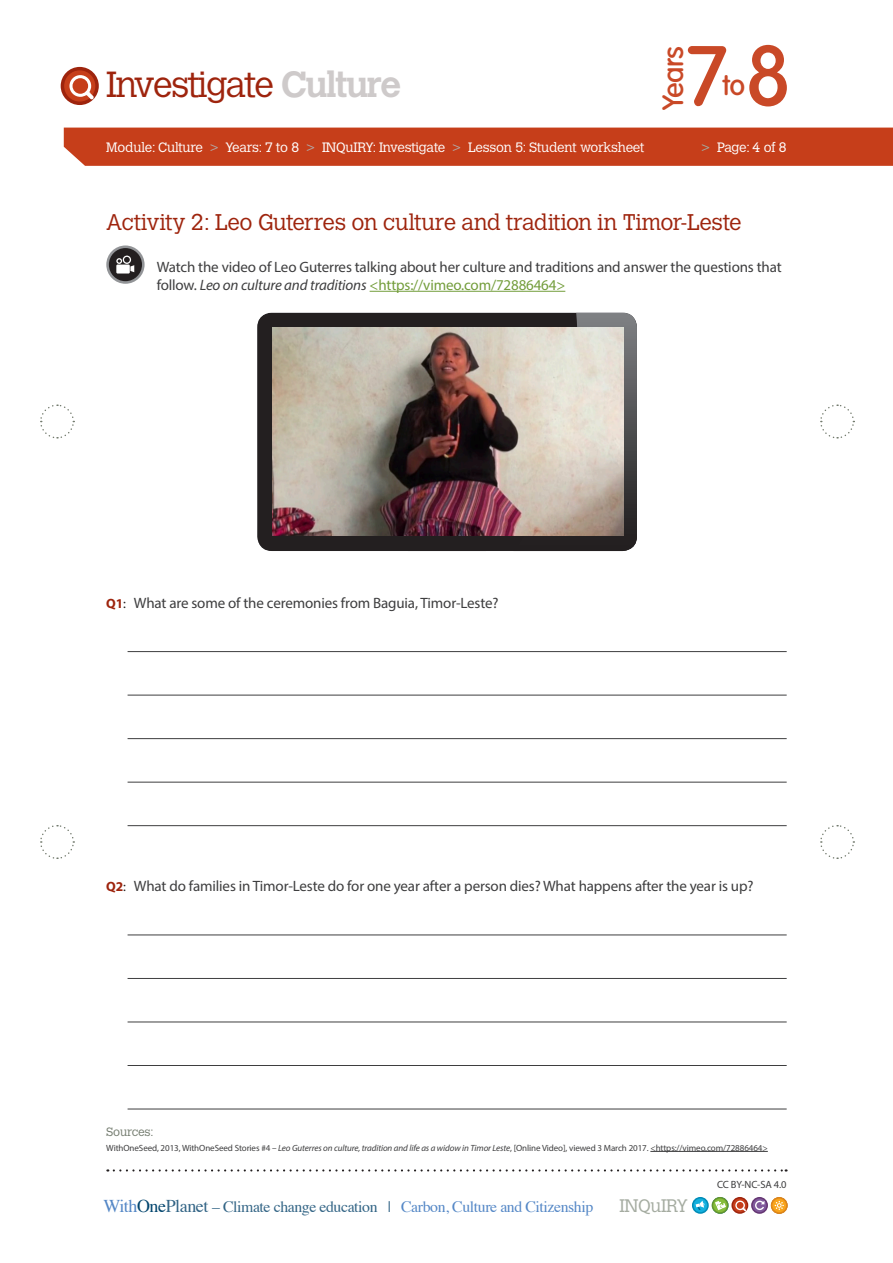
<style>
.page{position:relative;width:893px;height:1263px;background:#fff}
.page>*{position:absolute;margin:0;border:0;box-sizing:border-box;transform-origin:0 0}
.t1{font:500 82.35px "Volkswagen";color:#c94927}
.t2{font:300 36px "Calvert";letter-spacing:-.04em;color:#9e240d}
.t3{font:500 28.5px "Volkswagen";letter-spacing:-.02em;color:#c94927}
.C_head__Investigate{font:300 22.5px "Calvert";letter-spacing:-.02em;color:#9e240d}
.t4{font:300 18px "Calvert";letter-spacing:-.02em;color:#a5aca1}
.t5{font:15.75px "Times";letter-spacing:-.025em;color:#5487c6}
.Body_text__main{font:15px/18px "Myriad Pro";letter-spacing:-.01em;color:#3e3e3f}
.t6{font:300 13.5px "Calvert";letter-spacing:-.015em;color:#fff}
.Source_head{font:300 12px "Calvert";letter-spacing:-.02em;color:#737b6e}
.t7{font:10.5px "Myriad Pro";letter-spacing:-.02em;color:#3e3e3f}
.Source_references{font:9px "Myriad Pro";letter-spacing:-.01em;color:#3e3e3f}
.s1{font-weight:700;color:#cecaca}
.s2{color:#b1abaa}
.s3{color:#9fb1a7}
.s4{font-style:italic}
.s5{color:#739d3b}
.s6{font-weight:700;font-size:13.5px;color:#9e240d}
.s7{font-size:13.5px;color:#231f20}
.s8{font-size:18px}
.s9{font-size:18px;color:#00446d}
.s10{font-size:18px;color:#326485}
.s11{color:#326485}
</style>
<div class="page">
<svg style="left:40px;top:404px;width:35px;height:35px"></svg>
<svg style="left:40px;top:825px;width:35px;height:34px"></svg>
<svg style="left:820px;top:404px;width:35px;height:35px"></svg>
<svg style="left:820px;top:825px;width:35px;height:34px"></svg>
<svg style="left:62px;top:69px;width:35px;height:34px"></svg>
<div style="left:61px;top:67px;width:38px;height:38px;border:3px solid #9e240d;border-radius:50%"></div>
<svg style="left:69px;top:75px;width:25px;height:24px"></svg>
<div style="left:64px;top:128px;width:829px;height:38px;background:#c63e1a"></div>
<svg style="left:114px;top:1169px;width:673px;height:2px"></svg>
<svg style="left:693px;top:1198px;width:15px;height:15px"></svg>
<div style="left:692px;top:1197px;width:17px;height:17px;border:2px solid #008cb7;border-radius:50%"></div>
<svg style="left:696px;top:1201px;width:8px;height:9px"></svg>
<div style="left:731px;top:1197px;width:17px;height:17px;border:2px solid #9e240d;border-radius:50%"></div>
<svg style="left:735px;top:1200px;width:11px;height:11px"></svg>
<svg style="left:772px;top:1198px;width:15px;height:15px"></svg>
<div style="left:771px;top:1197px;width:17px;height:17px;border:2px solid #df8619;border-radius:50%"></div>
<svg style="left:775px;top:1201px;width:9px;height:9px"></svg>
<svg style="left:712px;top:1198px;width:16px;height:15px"></svg>
<div style="left:712px;top:1197px;width:16px;height:17px;border:2px solid #66952c;border-radius:50%"></div>
<svg style="left:715px;top:1201px;width:11px;height:9px"></svg>
<svg style="left:752px;top:1198px;width:15px;height:15px"></svg>
<div style="left:751px;top:1197px;width:17px;height:17px;border:2px solid #653673;border-radius:50%"></div>
<svg style="left:755px;top:1201px;width:9px;height:9px"></svg>
<hr style="left:370px;top:291px;width:195px;height:1px;background:#739d3b">
<hr style="left:128px;top:651px;width:659px;height:1px;background:#3e3e3f">
<hr style="left:128px;top:695px;width:659px;height:1px;background:#3e3e3f">
<hr style="left:128px;top:738px;width:659px;height:1px;background:#3e3e3f">
<hr style="left:128px;top:782px;width:659px;height:1px;background:#3e3e3f">
<hr style="left:128px;top:825px;width:659px;height:1px;background:#3e3e3f">
<hr style="left:128px;top:935px;width:659px;height:1px;background:#3e3e3f">
<hr style="left:128px;top:978px;width:659px;height:1px;background:#3e3e3f">
<hr style="left:128px;top:1022px;width:659px;height:1px;background:#3e3e3f">
<hr style="left:128px;top:1065px;width:659px;height:1px;background:#3e3e3f">
<hr style="left:128px;top:1109px;width:659px;height:1px;background:#3e3e3f">
<svg style="left:108px;top:247px;width:35px;height:35px"></svg>
<div style="left:106px;top:245px;width:39px;height:39px;border:3px solid #939598;border-radius:50%"></div>
<svg style="left:116px;top:256px;width:18px;height:17px"></svg>
<hr style="left:650px;top:1151px;width:118px;height:1px;background:#3e3e3f">
<div style="left:257px;top:313px;width:256px;height:238px;background:#231f20"></div>
<svg style="left:513px;top:313px;width:124px;height:238px;background:#464445"></svg>
<img style="left:272px;top:328px;width:352px;height:208px">
<h2 class="t2" style="left:106px;top:64px;width:297px">Investigate <span class="s1">Culture</span></h2>
<p class="t6" style="left:106px;top:139px;width:540px">Module: Culture <span class="s2">&gt;</span> Years: 7 to 8 <span class="s2">&gt;</span> INQuIRY: Investigate <span class="s2">&gt;</span> Lesson 5: Student worksheet</p>
<h3 class="t3" style="left:656px;top:110px;width:65px;rotate:-90deg">Years</h3>
<h1 class="t1" style="left:684px;top:28px;width:109px">78</h1>
<h3 class="t3" style="left:723px;top:68px;width:24px">to</h3>
<p class="t6" style="left:701px;top:139px;width:87px"><span class="s3">&gt;</span> Page: 4 of 8</p>
<p class="C_head__Investigate" style="left:106px;top:209px;width:637px">Activity 2: Leo Guterres on culture and tradition in Timor-Leste</p>
<p class="Body_text__main" style="left:157px;top:257px;width:626px">Watch the video of Leo Guterres talking about her culture and traditions and answer the questions that follow. <span class="s4">Leo on culture and traditions</span> <span class="s5">&lt;https://vimeo.com/72886464&gt;</span></p>
<p class="Body_text__main" style="left:106px;top:594px;width:394px"><span class="s6">Q1</span><span class="s7">:</span> What are some of the ceremonies from Baguia, Timor-Leste?</p>
<p class="Body_text__main" style="left:106px;top:877px;width:649px"><span class="s6">Q2</span><span class="s7">:</span> What do families in Timor-Leste do for one year after a person dies? What happens after the year is up?</p>
<p class="Source_head" style="left:106px;top:1125px;width:49px">Sources:</p>
<p class="Source_references" style="left:106px;top:1142px;width:663px">WithOneSeed, 2013, WithOneSeed Stories #4 – <span class="s4">Leo Guterres on culture, tradition and life as a widow in Timor Leste</span>, [Online Video], viewed 3 March 2017. &lt;https://vimeo.com/72886464&gt;</p>
<p class="t5" style="left:104px;top:1191px;width:491px"><span class="s8">With</span><span class="s9">One</span><span class="s10">Planet</span> <span class="s11">– Climate change education |</span> Carbon, Culture and Citizenship</p>
<p class="t4" style="left:619px;top:1195px;width:70px">INQuIRY</p>
<p class="t7" style="left:717px;top:1178px;width:71px">CC BY-NC-SA 4.0</p>
</div>
